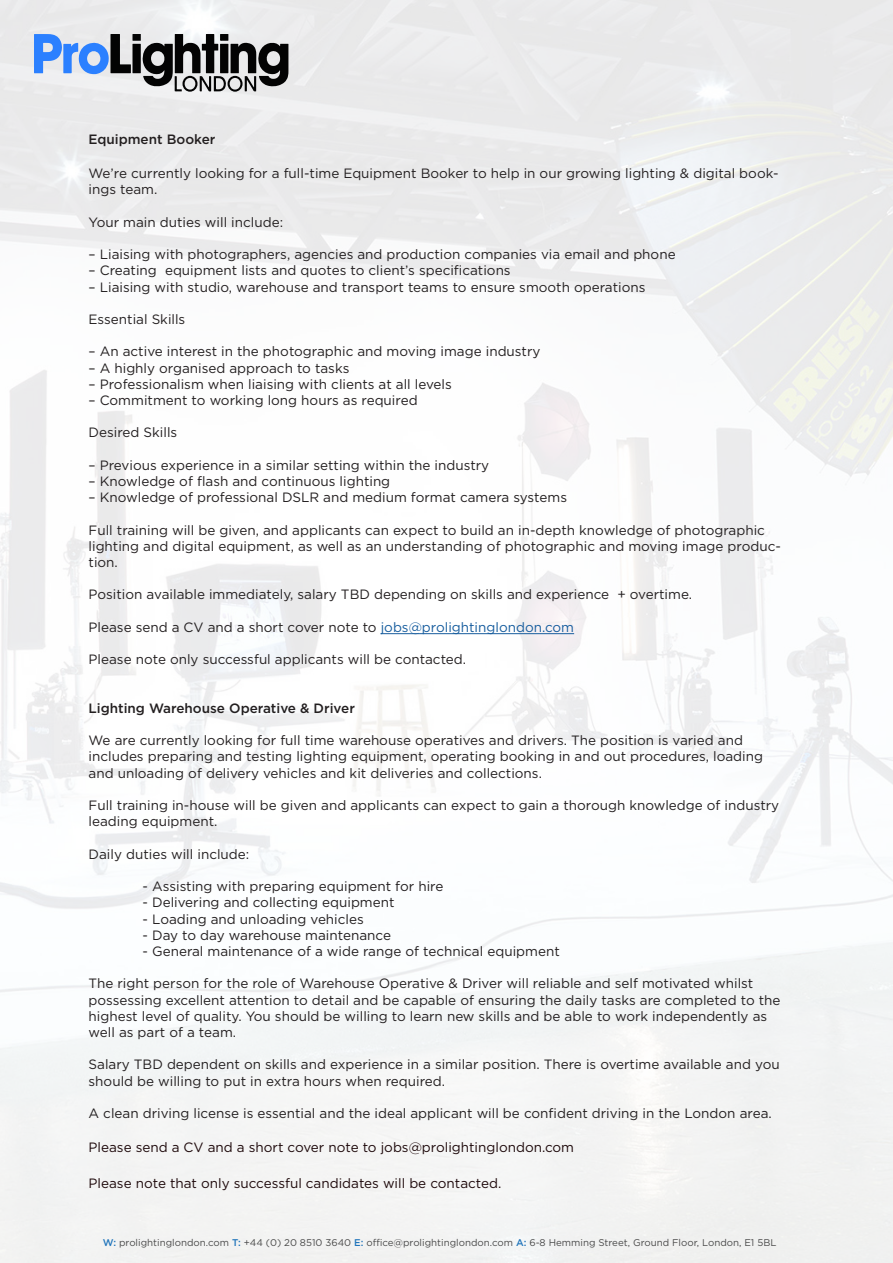
<style>
.page{position:relative;width:893px;height:1263px;background:#fff}
.page>*{position:absolute;margin:0;border:0;box-sizing:border-box;transform-origin:0 0}
.Paragraph_Style_1{font:13.5px/16.2px "Gotham";color:#231f20}
.t1{font:13.5px "Gotham";color:#1e090b}
.Paragraph_Style_1-2{font:500 13.5px "Gotham";color:#231f20}
.t2{font:9.75px "Gotham";color:#4a4a4a}
.s1{color:#175d9e}
.s2{font-weight:500;color:#2175bb}
</style>
<div class="page">
<svg style="left:34px;top:34px;width:254px;height:58px;background:#8992a1"></svg>
<hr style="left:381px;top:633px;width:193px;height:1px;background:#175d9e">
<p class="Paragraph_Style_1-2" style="left:89px;top:130px;width:128px">Equipment Booker</p>
<p class="Paragraph_Style_1" style="left:89px;top:165px;width:691px">We’re currently looking for a full-time Equipment Booker to help in our growing lighting &amp; digital book&shy;ings team.</p>
<p class="Paragraph_Style_1" style="left:89px;top:214px;width:196px">Your main duties will include:</p>
<p class="Paragraph_Style_1" style="left:89px;top:246px;width:589px">– Liaising with photographers, agencies and production companies via email and phone</p>
<p class="Paragraph_Style_1" style="left:89px;top:262px;width:424px">– Creating equipment lists and quotes to client’s specifications</p>
<p class="Paragraph_Style_1" style="left:89px;top:278px;width:558px">– Liaising with studio, warehouse and transport teams to ensure smooth operations</p>
<p class="Paragraph_Style_1" style="left:89px;top:311px;width:98px">Essential Skills</p>
<p class="Paragraph_Style_1" style="left:89px;top:343px;width:453px">– An active interest in the photographic and moving image industry</p>
<p class="Paragraph_Style_1" style="left:89px;top:359px;width:262px">– A highly organised approach to tasks</p>
<p class="Paragraph_Style_1" style="left:89px;top:376px;width:365px">– Professionalism when liaising with clients at all levels</p>
<p class="Paragraph_Style_1" style="left:89px;top:392px;width:331px">– Commitment to working long hours as required</p>
<p class="Paragraph_Style_1" style="left:89px;top:424px;width:90px">Desired Skills</p>
<p class="Paragraph_Style_1" style="left:89px;top:457px;width:402px">– Previous experience in a similar setting within the industry</p>
<p class="Paragraph_Style_1" style="left:89px;top:473px;width:303px">– Knowledge of flash and continuous lighting</p>
<p class="Paragraph_Style_1" style="left:89px;top:489px;width:480px">– Knowledge of professional DSLR and medium format camera systems</p>
<p class="Paragraph_Style_1" style="left:89px;top:521px;width:694px">Full training will be given, and applicants can expect to build an in-depth knowledge of photographic lighting and digital equipment, as well as an understanding of photographic and moving image produc&shy;tion.</p>
<p class="Paragraph_Style_1" style="left:89px;top:586px;width:605px">Position available immediately, salary TBD depending on skills and experience + overtime.</p>
<p class="Paragraph_Style_1" style="left:89px;top:619px;width:487px">Please send a CV and a short cover note to <span class="s1">jobs@prolightinglondon.com</span></p>
<p class="Paragraph_Style_1" style="left:89px;top:651px;width:379px">Please note only successful applicants will be contacted.</p>
<p class="Paragraph_Style_1-2" style="left:89px;top:699px;width:268px">Lighting Warehouse Operative &amp; Driver</p>
<p class="Paragraph_Style_1" style="left:89px;top:732px;width:676px">We are currently looking for full time warehouse operatives and drivers. The position is varied and includes preparing and testing lighting equipment, operating booking in and out procedures, loading and unloading of delivery vehicles and kit deliveries and collections.</p>
<p class="Paragraph_Style_1" style="left:89px;top:797px;width:692px">Full training in-house will be given and applicants can expect to gain a thorough knowledge of industry leading equipment.</p>
<p class="Paragraph_Style_1" style="left:89px;top:845px;width:162px">Daily duties will include:</p>
<p class="Paragraph_Style_1" style="left:143px;top:878px;width:302px">- Assisting with preparing equipment for hire</p>
<p class="Paragraph_Style_1" style="left:143px;top:894px;width:253px">- Delivering and collecting equipment</p>
<p class="Paragraph_Style_1" style="left:143px;top:910px;width:223px">- Loading and unloading vehicles</p>
<p class="Paragraph_Style_1" style="left:143px;top:926px;width:250px">- Day to day warehouse maintenance</p>
<p class="Paragraph_Style_1" style="left:143px;top:943px;width:419px">- General maintenance of a wide range of technical equipment</p>
<p class="Paragraph_Style_1" style="left:89px;top:975px;width:693px">The right person for the role of Warehouse Operative &amp; Driver will reliable and self motivated whilst possessing excellent attention to detail and be capable of ensuring the daily tasks are completed to the highest level of quality. You should be willing to learn new skills and be able to work independently as well as part of a team.</p>
<p class="Paragraph_Style_1" style="left:89px;top:1056px;width:693px">Salary TBD dependent on skills and experience in a similar position. There is overtime available and you should be willing to put in extra hours when required.</p>
<p class="Paragraph_Style_1" style="left:89px;top:1105px;width:685px">A clean driving license is essential and the ideal applicant will be confident driving in the London area.</p>
<p class="t1" style="left:89px;top:1139px;width:487px">Please send a CV and a short cover note to jobs@prolightinglondon.com</p>
<p class="t1" style="left:89px;top:1175px;width:414px">Please note that only successful candidates will be contacted.</p>
<p class="t2" style="left:103px;top:1236px;width:675px"><span class="s2">W:</span> prolightinglondon.com <span class="s2">T:</span> +44 (0) 20 8510 3640 <span class="s2">E:</span> office@prolightinglondon.com <span class="s2">A:</span> 6-8 Hemming Street, Ground Floor, London, E1 5BL</p>
</div>
